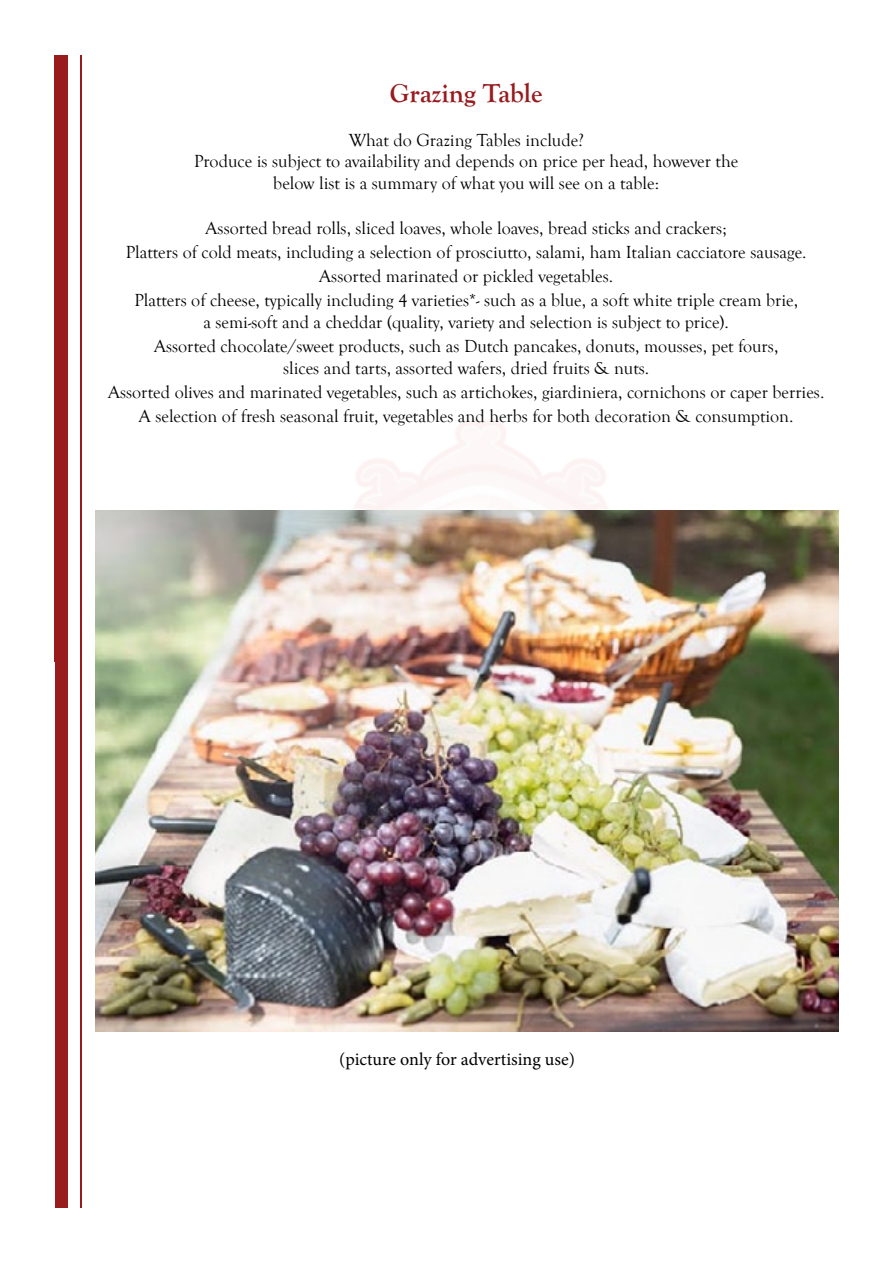
<style>
.page{position:relative;width:893px;height:1263px;background:#fff}
.page>*{position:absolute;margin:0;border:0;box-sizing:border-box;transform-origin:0 0}
.t1{font:700 27px "Goudy Old Style T";color:#981b1e}
.t2{font:18px/24px "Goudy Old Style T";color:#000;text-align:center}
.t3{font:18px "Minion Pro";letter-spacing:-.005em;color:#000}
</style>
<div class="page">
<div style="left:55px;top:55px;width:27px;height:1152px;background:#981b1e"></div>
<div style="left:68px;top:54px;width:12px;height:1154px;background:#fff"></div>
<img style="left:129px;top:421px;width:702px;height:90px">
<img style="left:96px;top:511px;width:743px;height:521px">
<h1 class="t1" style="left:390px;top:78px;width:154px">Grazing Table</h1>
<p class="t2" style="left:194px;top:129px;width:546px;line-height:21.6px">What do Grazing Tables include?<br>Produce is subject to availability and depends on price per head, however the below list is a summary of what you will see on a table:</p>
<p class="t2" style="left:126px;top:217px;width:682px">Assorted bread rolls, sliced loaves, whole loaves, bread sticks and crackers;<br>Platters of cold meats, including a selection of prosciutto, salami, ham Italian cacciatore sausage.<br>Assorted marinated or pickled vegetables.<br>Platters of cheese, typically including 4 varieties*- such as a blue, a soft white triple cream brie,</p>
<p class="t2" style="left:154px;top:310px;width:626px">a semi-soft and a cheddar (quality, variety and selection is subject to price).<br>Assorted chocolate/sweet products, such as Dutch pancakes, donuts, mousses, pet fours,</p>
<p class="t2" style="left:108px;top:356px;width:718px">slices and tarts, assorted wafers, dried fruits &amp; nuts.<br>Assorted olives and marinated vegetables, such as artichokes, giardiniera, cornichons or caper berries.<br>A selection of fresh seasonal fruit, vegetables and herbs for both decoration &amp; consumption.</p>
<p class="t3" style="left:339px;top:1047px;width:237px">(picture only for advertising use)</p>
</div>
